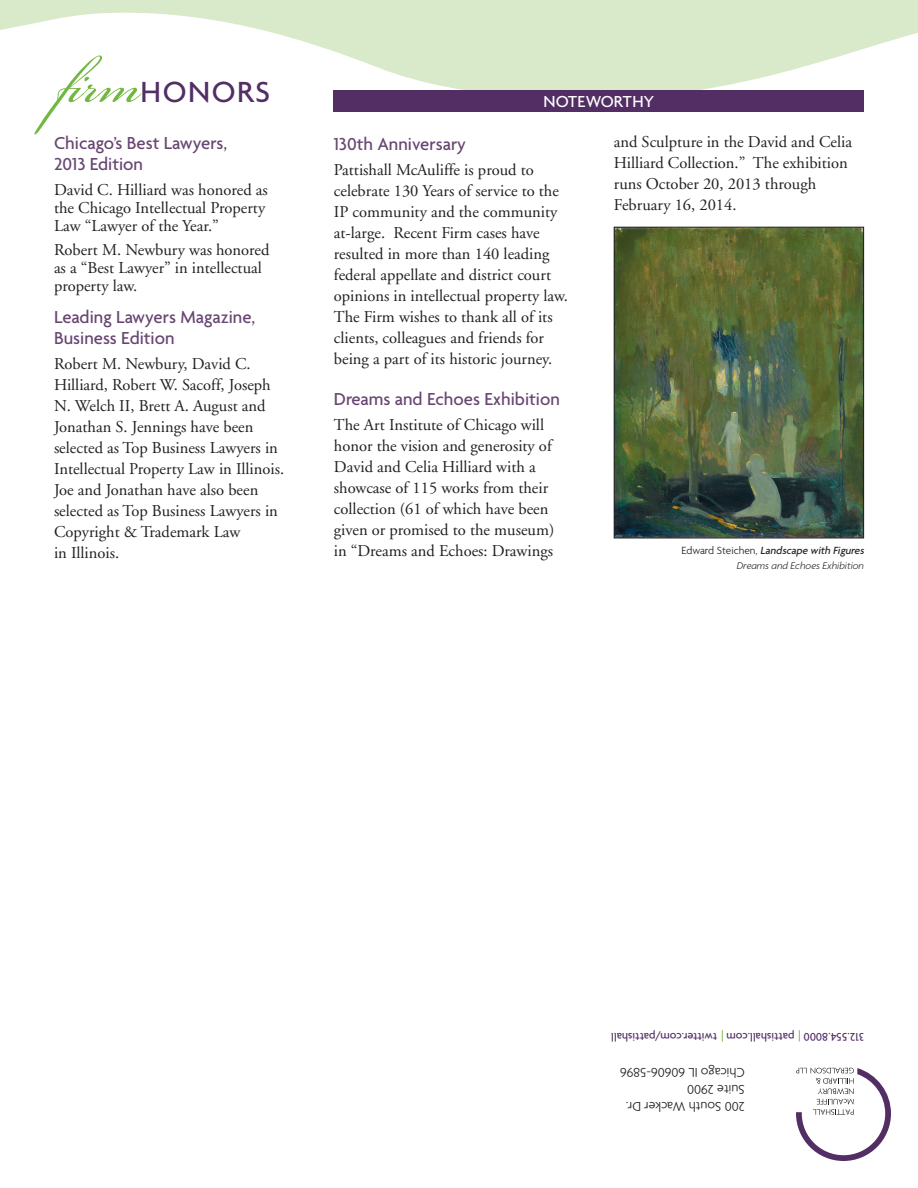
<style>
.page{position:relative;width:918px;height:1188px;background:#fff}
.page>*{position:absolute;margin:0;border:0;box-sizing:border-box;transform-origin:0 0}
.t1{font:81px "Bickham Script Pro";color:#73b743}
.t2{font:500 31.5px "Agenda";letter-spacing:.05em;color:#522e64}
.Nwsltr_HONORS_Sbhd{font:500 18.75px/21px "Agenda";color:#674671}
.Nwsltr_Update_SBHD_a{font:500 17.25px "Agenda";color:#fff}
.Nwsltr_HONORS_Body{font:16.5px/21px "Adobe Garamond";color:#231f20}
.Nwsltr_Update_SBHD{font:16.5px/18px "Adobe Garamond";color:#231f20}
.t3{font:300 13.8px/16.5px "Agenda";color:#231f20}
.Paragraph_Indent{font:500 12px "Agenda";color:#522e64}
.Nwsltr_HONORS_Body-2{font:italic 500 11.25px "Agenda";color:#231f20}
.Nwsltr_HONORS_Body-3{font:italic 300 10.5px "Agenda";color:#231f20}
.s1{font-weight:300;font-style:normal}
.s2{color:#73b743}
</style>
<div class="page">
<svg style="left:0;top:0;width:918px;height:105px;fill:#d9eaca"></svg>
<img style="left:616px;top:229px;width:246px;height:307px">
<div style="left:614px;top:227px;width:250px;height:311px;border:1px solid #231f20"></div>
<svg style="left:796px;top:1068px;width:95px;height:93px"></svg>
<div style="left:334px;top:90px;width:530px;height:22px;background:#522e64"></div>
<p class="t1" style="left:57px;top:26px;width:85px">fir m</p>
<p class="t2" style="left:141px;top:72px;width:131px">HONORS</p>
<p class="Nwsltr_HONORS_Sbhd" style="left:54px;top:132px;width:175px">Chicago’s Best Lawyers,</p>
<p class="Nwsltr_HONORS_Sbhd" style="left:54px;top:153px;width:91px">2013 Edition</p>
<p class="Nwsltr_Update_SBHD" style="left:54px;top:181px;width:215px">David C. Hilliard was honored as the Chicago Intellectual Property<br>Law “Lawyer of the Year.”</p>
<p class="Nwsltr_Update_SBHD" style="left:54px;top:241px;width:217px">Robert M. Newbury was honored as a “Best Lawyer” in intellectual property law.</p>
<p class="Nwsltr_HONORS_Sbhd" style="left:54px;top:306px;width:203px">Leading Lawyers Magazine,<br>Business Edition</p>
<p class="Nwsltr_HONORS_Body" style="left:54px;top:354px;width:232px">Robert M. Newbury, David C.<br>Hilliard, Robert W. Sacoff, Joseph<br>N. Welch II, Brett A. August and<br>Jonathan S. Jennings have been selected as Top Business Lawyers in<br>Intellectual Property Law in Illinois.<br>Joe and Jonathan have also been selected as Top Business Lawyers in<br>Copyright &amp; Trademark Law<br>in Illinois.</p>
<p class="Nwsltr_Update_SBHD_a" style="left:544px;top:91px;width:112px">NOTEWORTHY</p>
<p class="Nwsltr_HONORS_Body" style="left:614px;top:132px;width:240px">and Sculpture in the David and Celia<br>Hilliard Collection.” The exhibition runs October 20, 2013 through<br>February 16, 2014.</p>
<p class="Nwsltr_HONORS_Sbhd" style="left:334px;top:133px;width:134px">130th Anniversary</p>
<p class="Nwsltr_HONORS_Body" style="left:334px;top:160px;width:236px">Pattishall McAuliffe is proud to celebrate 130 Years of service to the IP community and the community at-large. Recent Firm cases have resulted in more than 140 leading federal appellate and district court opinions in intellectual property law.<br>The Firm wishes to thank all of its clients, colleagues and friends for being a part of its historic journey.</p>
<p class="Nwsltr_HONORS_Sbhd" style="left:334px;top:388px;width:227px">Dreams and Echoes Exhibition</p>
<p class="Nwsltr_HONORS_Body" style="left:334px;top:415px;width:222px">The Art Institute of Chicago will honor the vision and generosity of<br>David and Celia Hilliard with a showcase of 115 works from their collection (61 of which have been given or promised to the museum) in “Dreams and Echoes: Drawings</p>
<p class="Nwsltr_HONORS_Body-2" style="left:681px;top:544px;width:186px"><span class="s1">E d w a rd S t e i c h e n ,</span> Landscape with Figures</p>
<p class="Nwsltr_HONORS_Body-3" style="left:737px;top:560px;width:129px">Dreams and Echoes Exhibition</p>
<p class="Paragraph_Indent" style="left:864px;top:1044px;width:254px;rotate:-180deg">312.554.8000 <span class="s2">|</span> pattishall.com <span class="s2">|</span> twitter.com/pattishall</p>
<p class="t3" style="left:745px;top:1114px;width:126px;rotate:-180deg">200 South Wacker Dr.<br>Suite 2900<br>Chicago IL 60606-5896</p>
</div>
